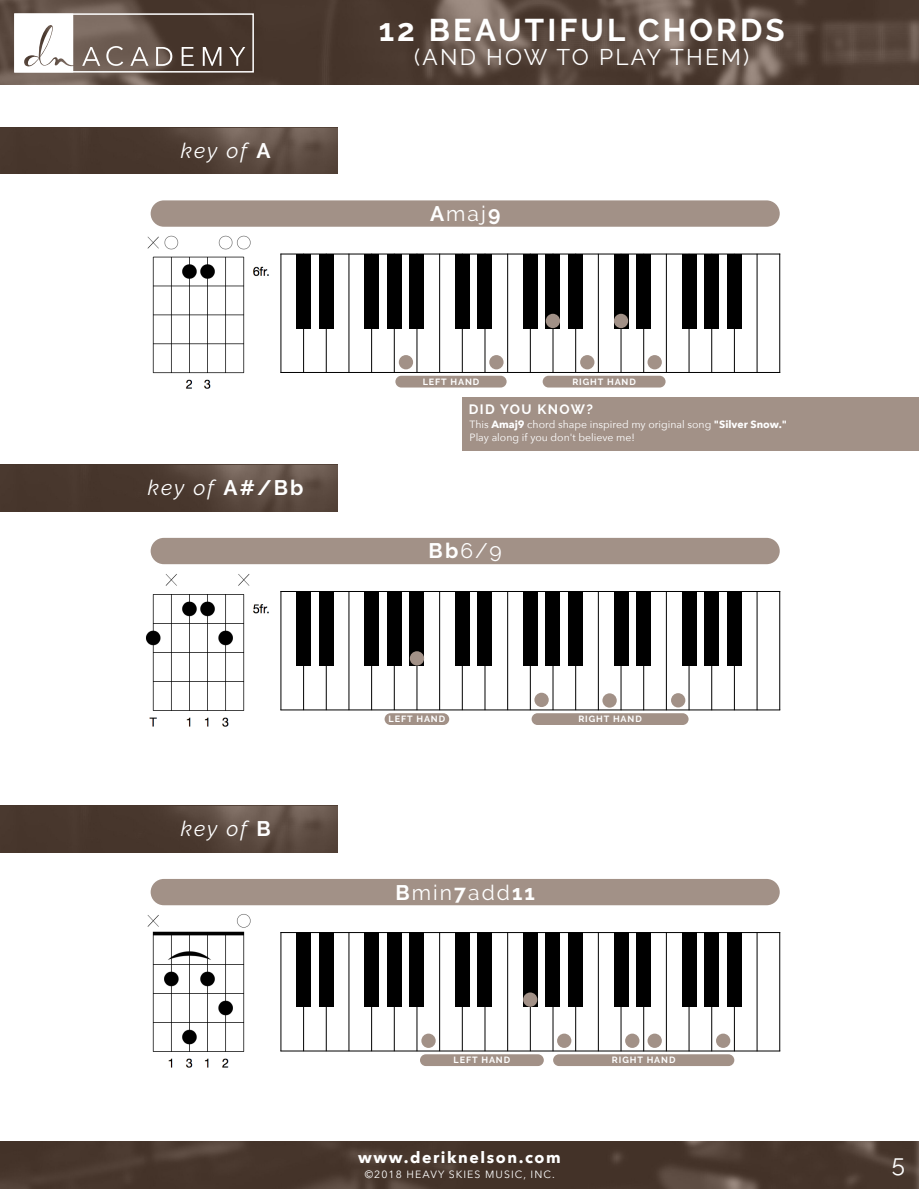
<style>
.page{position:relative;width:919px;height:1189px;background:#fff}
.page>*{position:absolute;margin:0;border:0;box-sizing:border-box;transform-origin:0 0}
.t1{font:700 31.2px "Raleway";letter-spacing:.1em;color:#fff}
.t2{font:24px "Raleway";color:#fff}
.t3{font:22.65px "Raleway";letter-spacing:.1em;color:#fff}
.t4{font:italic 21px "Raleway";letter-spacing:.09em;color:#fff}
.t5{font:21px "Raleway";letter-spacing:.1em;color:#fff}
.t6{font:700 15.75px "Avenir Next";letter-spacing:.1em;color:#fff}
.t7{font:700 13.5px "Raleway";letter-spacing:.1em;color:#fff}
.t8{font:10.5px/13.5px "Avenir Next";color:#fff}
.t9{font:10.5px "Avenir Next";letter-spacing:.1em;color:#fff}
.t10{font:700 9px "Raleway";letter-spacing:.1em;color:#fff}
.s1{font-weight:700;font-style:normal}
.s2{font-weight:700}
</style>
<div class="page">
<img style="left:147px;top:905px;width:133px;height:163px">
<div style="left:102px;top:880px;width:97px;height:29px;background:#fff"></div>
<img style="left:146px;top:537px;width:134px;height:190px">
<img style="left:147px;top:200px;width:122px;height:189px">
<svg style="left:0;top:127px;width:337px;height:46px;background:#524137"></svg>
<svg style="left:280px;top:253px;width:500px;height:120px"></svg>
<div style="left:296px;top:254px;width:14px;height:74px;background:#000"></div>
<div style="left:364px;top:254px;width:14px;height:74px;background:#000"></div>
<div style="left:387px;top:254px;width:14px;height:74px;background:#000"></div>
<div style="left:410px;top:254px;width:14px;height:74px;background:#000"></div>
<div style="left:319px;top:254px;width:14px;height:74px;background:#000"></div>
<div style="left:455px;top:254px;width:14px;height:74px;background:#000"></div>
<div style="left:523px;top:254px;width:14px;height:74px;background:#000"></div>
<div style="left:546px;top:254px;width:14px;height:74px;background:#000"></div>
<div style="left:568px;top:254px;width:14px;height:74px;background:#000"></div>
<div style="left:478px;top:254px;width:13px;height:74px;background:#000"></div>
<div style="left:614px;top:254px;width:14px;height:74px;background:#000"></div>
<div style="left:682px;top:254px;width:14px;height:74px;background:#000"></div>
<div style="left:704px;top:254px;width:14px;height:74px;background:#000"></div>
<div style="left:727px;top:254px;width:14px;height:74px;background:#000"></div>
<div style="left:636px;top:254px;width:14px;height:74px;background:#000"></div>
<div style="left:151px;top:200px;width:628px;height:27px;background:#a29187;border-radius:13px"></div>
<div style="left:395px;top:376px;width:111px;height:11px;background:#a29187;border-radius:6px"></div>
<div style="left:542px;top:376px;width:123px;height:11px;background:#a29187;border-radius:6px"></div>
<div style="left:399px;top:355px;width:14px;height:14px;background:#a29187;border-radius:50%"></div>
<div style="left:489px;top:355px;width:14px;height:14px;background:#a29187;border-radius:50%"></div>
<div style="left:580px;top:355px;width:14px;height:14px;background:#a29187;border-radius:50%"></div>
<div style="left:647px;top:355px;width:14px;height:14px;background:#a29187;border-radius:50%"></div>
<div style="left:545px;top:314px;width:15px;height:14px;background:#a29187;border-radius:50%"></div>
<div style="left:613px;top:314px;width:15px;height:14px;background:#a29187;border-radius:50%"></div>
<svg style="left:0;top:1141px;width:918px;height:47px;background:#48372d"></svg>
<svg style="left:0;top:464px;width:337px;height:47px;background:#524137"></svg>
<svg style="left:280px;top:591px;width:500px;height:119px"></svg>
<div style="left:296px;top:591px;width:14px;height:74px;background:#000"></div>
<div style="left:364px;top:591px;width:14px;height:74px;background:#000"></div>
<div style="left:387px;top:591px;width:14px;height:74px;background:#000"></div>
<div style="left:410px;top:591px;width:14px;height:74px;background:#000"></div>
<div style="left:319px;top:591px;width:14px;height:74px;background:#000"></div>
<div style="left:455px;top:591px;width:14px;height:74px;background:#000"></div>
<div style="left:523px;top:591px;width:14px;height:74px;background:#000"></div>
<div style="left:546px;top:591px;width:14px;height:74px;background:#000"></div>
<div style="left:568px;top:591px;width:14px;height:74px;background:#000"></div>
<div style="left:478px;top:591px;width:13px;height:74px;background:#000"></div>
<div style="left:614px;top:591px;width:14px;height:74px;background:#000"></div>
<div style="left:682px;top:591px;width:14px;height:74px;background:#000"></div>
<div style="left:704px;top:591px;width:14px;height:74px;background:#000"></div>
<div style="left:727px;top:591px;width:14px;height:74px;background:#000"></div>
<div style="left:636px;top:591px;width:14px;height:74px;background:#000"></div>
<div style="left:151px;top:538px;width:628px;height:26px;background:#a29187;border-radius:13px"></div>
<div style="left:384px;top:713px;width:65px;height:12px;background:#a29187;border-radius:6px"></div>
<div style="left:531px;top:713px;width:157px;height:12px;background:#a29187;border-radius:6px"></div>
<div style="left:410px;top:651px;width:14px;height:14px;background:#a29187;border-radius:50%"></div>
<div style="left:534px;top:692px;width:14px;height:15px;background:#a29187;border-radius:50%"></div>
<div style="left:671px;top:693px;width:14px;height:14px;background:#a29187;border-radius:50%"></div>
<div style="left:602px;top:693px;width:14px;height:14px;background:#a29187;border-radius:50%"></div>
<svg style="left:0;top:805px;width:337px;height:47px;background:#524137"></svg>
<svg style="left:280px;top:932px;width:500px;height:119px"></svg>
<div style="left:296px;top:932px;width:14px;height:74px;background:#000"></div>
<div style="left:364px;top:932px;width:14px;height:74px;background:#000"></div>
<div style="left:387px;top:932px;width:14px;height:74px;background:#000"></div>
<div style="left:410px;top:932px;width:14px;height:74px;background:#000"></div>
<div style="left:319px;top:932px;width:14px;height:74px;background:#000"></div>
<div style="left:455px;top:932px;width:14px;height:74px;background:#000"></div>
<div style="left:523px;top:932px;width:14px;height:74px;background:#000"></div>
<div style="left:546px;top:932px;width:14px;height:74px;background:#000"></div>
<div style="left:568px;top:932px;width:14px;height:74px;background:#000"></div>
<div style="left:478px;top:932px;width:13px;height:74px;background:#000"></div>
<div style="left:614px;top:932px;width:14px;height:74px;background:#000"></div>
<div style="left:682px;top:932px;width:14px;height:74px;background:#000"></div>
<div style="left:704px;top:932px;width:14px;height:74px;background:#000"></div>
<div style="left:727px;top:932px;width:14px;height:74px;background:#000"></div>
<div style="left:636px;top:932px;width:14px;height:74px;background:#000"></div>
<div style="left:151px;top:878px;width:628px;height:27px;background:#a29187;border-radius:13px"></div>
<div style="left:462px;top:397px;width:456px;height:53px;background:#a29187"></div>
<div style="left:420px;top:1054px;width:123px;height:11px;background:#a29187;border-radius:6px"></div>
<div style="left:553px;top:1054px;width:181px;height:11px;background:#a29187;border-radius:6px"></div>
<div style="left:421px;top:1033px;width:14px;height:14px;background:#a29187;border-radius:50%"></div>
<div style="left:557px;top:1033px;width:14px;height:14px;background:#a29187;border-radius:50%"></div>
<div style="left:523px;top:992px;width:14px;height:14px;background:#a29187;border-radius:50%"></div>
<div style="left:647px;top:1033px;width:14px;height:14px;background:#a29187;border-radius:50%"></div>
<div style="left:716px;top:1033px;width:14px;height:14px;background:#a29187;border-radius:50%"></div>
<div style="left:625px;top:1033px;width:14px;height:14px;background:#a29187;border-radius:50%"></div>
<svg style="left:0;top:0;width:918px;height:85px;background:#59483e"></svg>
<svg style="left:17px;top:16px;width:56px;height:54px"></svg>
<svg style="left:82px;top:47px;width:18px;height:19px"></svg>
<svg style="left:106px;top:46px;width:17px;height:20px"></svg>
<svg style="left:130px;top:47px;width:18px;height:19px"></svg>
<svg style="left:156px;top:47px;width:16px;height:19px"></svg>
<svg style="left:182px;top:47px;width:12px;height:19px"></svg>
<svg style="left:203px;top:47px;width:18px;height:19px"></svg>
<svg style="left:229px;top:47px;width:16px;height:19px"></svg>
<div style="left:14px;top:13px;width:240px;height:60px;border:2px solid #fff"></div>
<h3 class="t4" style="left:181px;top:138px;width:91px">key of <span class="s1">A</span></h3>
<h3 class="t4" style="left:148px;top:475px;width:157px">key of <span class="s1">A#/Bb</span></h3>
<h3 class="t4" style="left:181px;top:816px;width:91px">key of <span class="s1">B</span></h3>
<h1 class="t1" style="left:378px;top:12px;width:407px">12 BEAUTIFUL CHORDS</h1>
<h3 class="t3" style="left:414px;top:43px;width:336px">(AND HOW TO PLAY THEM)</h3>
<h3 class="t5" style="left:430px;top:201px;width:72px"><span class="s2">A</span>maj<span class="s2">9</span></h3>
<p class="t10" style="left:422px;top:376px;width:58px">LEFT HAND</p>
<p class="t10" style="left:572px;top:376px;width:65px">RIGHT HAND</p>
<p class="t7" style="left:469px;top:401px;width:125px">DID YOU KNOW?</p>
<p class="t8" style="left:469px;top:417px;width:319px">This <span class="s2">Amaj9</span> chord shape inspired my original song <span class="s2">"Silver Snow."<br></span>Play along if you don't believe me!</p>
<h3 class="t5" style="left:428px;top:538px;width:75px"><span class="s2">Bb</span>6/9</h3>
<p class="t10" style="left:388px;top:713px;width:58px">LEFT HAND</p>
<p class="t10" style="left:578px;top:714px;width:65px">RIGHT HAND</p>
<h3 class="t5" style="left:395px;top:879px;width:141px"><span class="s2">B</span>min<span class="s2">7</span>add<span class="s2">11</span></h3>
<p class="t10" style="left:453px;top:1054px;width:58px">LEFT HAND</p>
<p class="t10" style="left:612px;top:1054px;width:65px">RIGHT HAND</p>
<h3 class="t6" style="left:358px;top:1147px;width:204px">www.deriknelson.com</h3>
<p class="t9" style="left:365px;top:1167px;width:191px">©2018 HEAVY SKIES MUSIC, INC.</p>
<h2 class="t2" style="left:891px;top:1149px;width:15px">5</h2>
</div>
